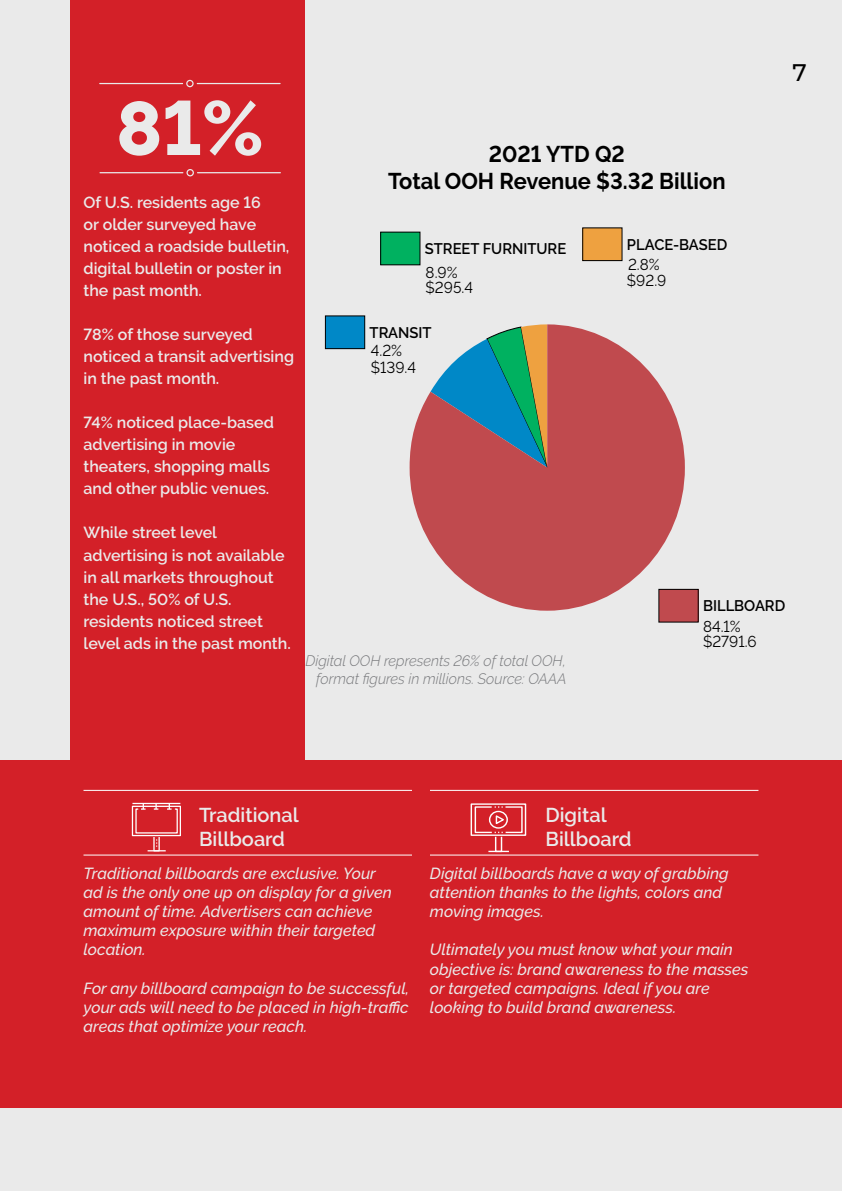
<style>
.page{position:relative;width:842px;height:1191px;background:#eaeaea}
.page>*{position:absolute;margin:0;border:0;box-sizing:border-box;transform-origin:0 0}
.t1{font:800 76px "Raleway";color:#eaeaea}
.t2{font:500 24px "Montserrat";color:#000}
.t3{font:700 22.8px/27.2px "Raleway";color:#000;text-align:center;scale:.96 1}
.t4{font:600 20px/24px "Raleway";color:#eaeaea}
.t5{font:italic 500 16px/19.2px "Raleway";color:#eaeaea}
.t6{font:600 16px/22px "Raleway";color:#eaeaea}
.t7{font:15.8px/15.4px "Raleway";color:#000;scale:.96 1}
.t8{font:600 15.4px "Raleway";color:#000;scale:.96 1}
.t9{font:italic 300 15px/18px "Raleway";color:#77787b;text-align:right;scale:.96 1}
</style>
<div class="page">
<div style="left:0;top:760px;width:842px;height:348px;background:#d32028"></div>
<div style="left:71px;top:0;width:234px;height:764px;background:#d32028"></div>
<hr style="left:197px;top:172px;width:84px;height:1px;background:#eaeaea">
<hr style="left:100px;top:172px;width:83px;height:1px;background:#eaeaea">
<svg style="left:186px;top:169px;width:8px;height:7px"></svg>
<hr style="left:197px;top:83px;width:84px;height:1px;background:#eaeaea">
<hr style="left:99px;top:83px;width:84px;height:1px;background:#eaeaea">
<svg style="left:186px;top:80px;width:8px;height:7px"></svg>
<hr style="left:84px;top:790px;width:328px;height:1px;background:#fff">
<hr style="left:84px;top:854px;width:328px;height:1px;background:#fff">
<hr style="left:430px;top:790px;width:328px;height:1px;background:#fff">
<hr style="left:430px;top:854px;width:328px;height:1px;background:#fff">
<div style="left:381px;top:232px;width:39px;height:33px;background:#00b160"></div>
<div style="left:381px;top:232px;width:39px;height:33px;border:1px solid #000"></div>
<div style="left:325px;top:316px;width:40px;height:33px;background:#0088c7"></div>
<div style="left:325px;top:316px;width:40px;height:33px;border:1px solid #000"></div>
<div style="left:583px;top:228px;width:39px;height:33px;background:#eea140"></div>
<div style="left:659px;top:589px;width:39px;height:33px;background:#c04a4e"></div>
<svg style="left:410px;top:324px;width:275px;height:286px;fill:#c04a4e"></svg>
<div style="left:132px;top:805px;width:49px;height:31px;border:1px solid #fff"></div>
<hr style="left:132px;top:803px;width:48px;height:1px;background:#fff">
<svg style="left:135px;top:804px;width:43px;height:47px"></svg>
<div style="left:471px;top:803px;width:55px;height:33px;border:1px solid #fff"></div>
<div style="left:475px;top:806px;width:17px;height:27px;border:1px solid #fff"></div>
<div style="left:505px;top:806px;width:18px;height:27px;border:1px solid #fff"></div>
<div style="left:495px;top:836px;width:7px;height:16px;border:1px solid #fff"></div>
<hr style="left:488px;top:850px;width:21px;height:2px;background:#fff">
<div style="left:489px;top:810px;width:19px;height:18px;border:1px solid #fff;border-radius:50%"></div>
<svg style="left:495px;top:814px;width:11px;height:11px"></svg>
<h1 class="t1" style="left:116px;top:85px;width:149px">81%</h1>
<p class="t6" style="left:84px;top:192px;width:207px">Of U.S. residents age 16<br>or older surveyed have noticed a roadside bulletin, digital bulletin or poster in the past month.</p>
<p class="t6" style="left:84px;top:324px;width:212px">78% of those surveyed noticed a transit advertising in the past month.</p>
<p class="t6" style="left:84px;top:412px;width:192px">74% noticed place-based advertising in movie theaters, shopping malls and other public venues.</p>
<p class="t6" style="left:84px;top:522px;width:209px">While street level advertising is not available in all markets throughout the U.S., 50% of U.S. residents noticed street level ads in the past month.</p>
<h3 class="t3" style="left:388px;top:140px;width:353px">2021 YTD Q2<br>Total OOH Revenue $3.32 Billion</h3>
<p class="t8" style="left:425px;top:240px;width:149px">STREET FURNITURE</p>
<p class="t7" style="left:426px;top:264px;width:35px">8.9%</p>
<p class="t7" style="left:426px;top:280px;width:51px">$295.4</p>
<p class="t8" style="left:370px;top:324px;width:66px">TRANSIT</p>
<p class="t7" style="left:371px;top:342px;width:34px">4.2%</p>
<p class="t7" style="left:371px;top:359px;width:48px">$139.4</p>
<p class="t8" style="left:627px;top:236px;width:106px">PLACE-BASED</p>
<p class="t7" style="left:627px;top:257px;width:43px">2.8% $92.9</p>
<h2 class="t2" style="left:792px;top:56px;width:16px">7</h2>
<p class="t9" style="left:305px;top:652px;width:274px">Digital OOH represents 26% of total OOH, format figures in millions. Source: OAAA</p>
<p class="t8" style="left:703px;top:597px;width:87px">BILLBOARD</p>
<p class="t7" style="left:703px;top:618px;width:41px">84.1%</p>
<p class="t7" style="left:703px;top:633px;width:57px">$2791.6</p>
<p class="t4" style="left:199px;top:802px;width:101px">Traditional<br>Billboard</p>
<p class="t4" style="left:545px;top:802px;width:87px">Digital<br>Billboard</p>
<p class="t5" style="left:84px;top:863px;width:310px">Traditional billboards are exclusive. Your ad is the only one up on display for a given amount of time. Advertisers can achieve maximum exposure within their targeted location.</p>
<p class="t5" style="left:84px;top:978px;width:327px;text-align:justify">For any billboard campaign to be successful, your ads will need to be placed in high-traffic areas that optimize your reach.</p>
<p class="t5" style="left:430px;top:863px;width:300px">Digital billboards have a way of grabbing attention thanks to the lights, colors and moving images.</p>
<p class="t5" style="left:430px;top:940px;width:320px">Ultimately you must know what your main objective is: brand awareness to the masses or targeted campaigns. Ideal if you are looking to build brand awareness.</p>
</div>
